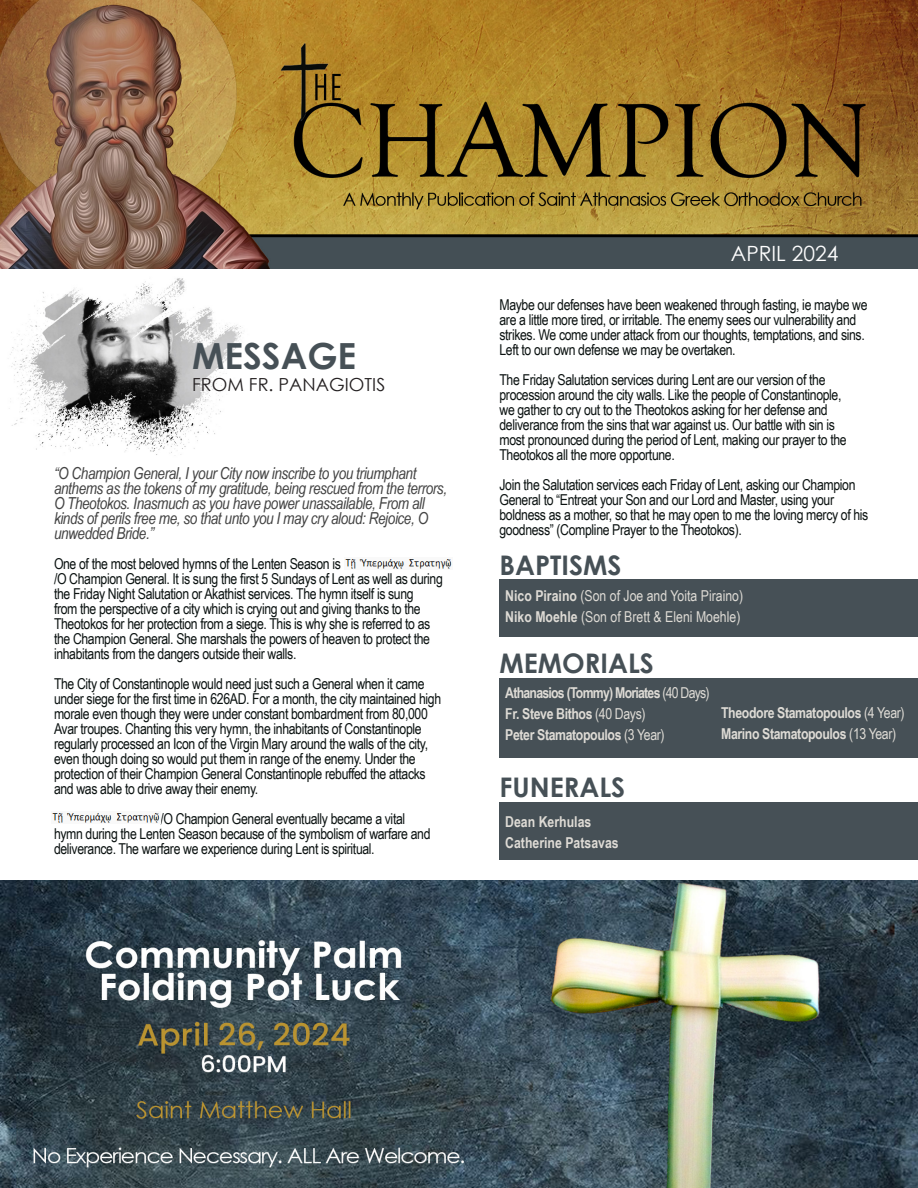
<style>
.page{position:relative;width:918px;height:1188px;background:#fff}
.page>*{position:absolute;margin:0;border:0;box-sizing:border-box;transform-origin:0 0}
.t1{font:700 36px "Century Gothic";color:#465056}
.t2{font:700 27px "Century Gothic";color:#465056}
.t3{font:21px "Century Gothic";color:#fff}
.t4{font:18px "Century Gothic";color:#231f20}
.t5{font:italic 16.5px/15px "Arial Narrow";letter-spacing:-.025em;color:#434343}
.t6{font:15px/15px "Arial Narrow";letter-spacing:-.025em;color:#0b1211}
.t7{font:700 15px "Arial Narrow";letter-spacing:-.025em;color:#dedbd5}
.t8{font:15px "Arial Narrow";color:#dedbd5}
.t9{font:700 15px "Arial Narrow";letter-spacing:-.05em;color:#dedbd5}
.t10{font:700 15px "Arial Narrow";color:#dedbd5}
.s1{font-weight:700}
.s2{font-weight:400}
</style>
<div class="page">
<img style="left:0;top:880px;width:918px;height:308px">
<img style="left:2px;top:268px;width:250px;height:187px">
<img style="left:0;top:0;width:918px;height:268px">
<div style="left:500px;top:580px;width:418px;height:57px;background:#465056"></div>
<div style="left:500px;top:678px;width:418px;height:79px;background:#465056"></div>
<img style="left:345px;top:559px;width:107px;height:10px">
<img style="left:52px;top:813px;width:108px;height:10px">
<div style="left:500px;top:802px;width:418px;height:57px;background:#465056"></div>
<p class="t1" style="left:192px;top:329px;width:166px">MESSAGE</p>
<p class="t4" style="left:192px;top:372px;width:195px">FROM FR. PANAGIOTIS</p>
<p class="t5" style="left:54px;top:465px;width:395px">“O Champion General, I your City now inscribe to you triumphant anthems as the tokens of my gratitude, being rescued from the terrors, O Theotokos. Inasmuch as you have power unassailable, From all kinds of perils free me, so that unto you I may cry aloud: Rejoice, O unwedded Bride.”</p>
<p class="t6" style="left:54px;top:555px;width:288px">One of the most beloved hymns of the Lenten Season is</p>
<p class="t6" style="left:54px;top:570px;width:390px">/O Champion General. It is sung the first 5 Sundays of Lent as well as during the Friday Night Salutation or Akathist services. The hymn itself is sung<br>from the perspective of a city which is crying out and giving thanks to the Theotokos for her protection from a siege. This is why she is referred to as the Champion General. She marshals the powers of heaven to protect the inhabitants from the dangers outside their walls.</p>
<p class="t6" style="left:54px;top:675px;width:389px">The City of Constantinople would need just such a General when it came under siege for the first time in 626AD. For a month, the city maintained high morale even though they were under constant bombardment from 80,000<br>Avar troupes. Chanting this very hymn, the inhabitants of Constantinople regularly processed an Icon of the Virgin Mary around the walls of the city, even though doing so would put them in range of the enemy. Under the protection of their Champion General Constantinople rebuffed the attacks and was able to drive away their enemy.</p>
<p class="t6" style="left:54px;top:810px;width:378px;text-indent:107px">/O Champion General eventually became a vital hymn during the Lenten Season because of the symbolism of warfare and deliverance. The warfare we experience during Lent is spiritual.</p>
<p class="t3" style="left:731px;top:238px;width:109px">APRIL 2024</p>
<p class="t6" style="left:500px;top:297px;width:370px">Maybe our defenses have been weakened through fasting, ie maybe we are a little more tired, or irritable. The enemy sees our vulnerability and strikes. We come under attack from our thoughts, temptations, and sins.<br>Left to our own defense we may be overtaken.</p>
<p class="t6" style="left:500px;top:372px;width:349px">The Friday Salutation services during Lent are our version of the procession around the city walls. Like the people of Constantinople, we gather to cry out to the Theotokos asking for her defense and deliverance from the sins that war against us. Our battle with sin is most pronounced during the period of Lent, making our prayer to the Theotokos all the more opportune.</p>
<p class="t6" style="left:500px;top:477px;width:370px">Join the Salutation services each Friday of Lent, asking our Champion General to “Entreat your Son and our Lord and Master, using your boldness as a mother, so that he may open to me the loving mercy of his goodness” (Compline Prayer to the Theotokos).</p>
<p class="t2" style="left:500px;top:545px;width:124px">BAPTISMS</p>
<p class="t8" style="left:505px;top:585px;width:239px"><span class="s1">Nico Piraino</span> (Son of Joe and Yoita Piraino)</p>
<p class="t8" style="left:505px;top:606px;width:237px"><span class="s1">Niko Moehle</span> (Son of Brett &amp; Eleni Moehle)</p>
<p class="t2" style="left:500px;top:643px;width:156px">MEMORIALS</p>
<p class="t9" style="left:505px;top:681px;width:206px">Athanasios (Tommy) Moriates <span class="s2">(40 Days)</span></p>
<p class="t7" style="left:505px;top:702px;width:142px">Fr. Steve Bithos <span class="s2">(40 Days)</span></p>
<p class="t7" style="left:505px;top:723px;width:161px">Peter Stamatopoulos <span class="s2">(3 Year)</span></p>
<p class="t7" style="left:721px;top:702px;width:185px">Theodore Stamatopoulos <span class="s2">(4 Year)</span></p>
<p class="t7" style="left:721px;top:723px;width:177px">Marino Stamatopoulos <span class="s2">(13 Year)</span></p>
<p class="t2" style="left:500px;top:767px;width:127px">FUNERALS</p>
<p class="t10" style="left:505px;top:810px;width:88px">Dean Kerhulas</p>
<p class="t10" style="left:505px;top:831px;width:115px">Catherine Patsavas</p>
</div>
